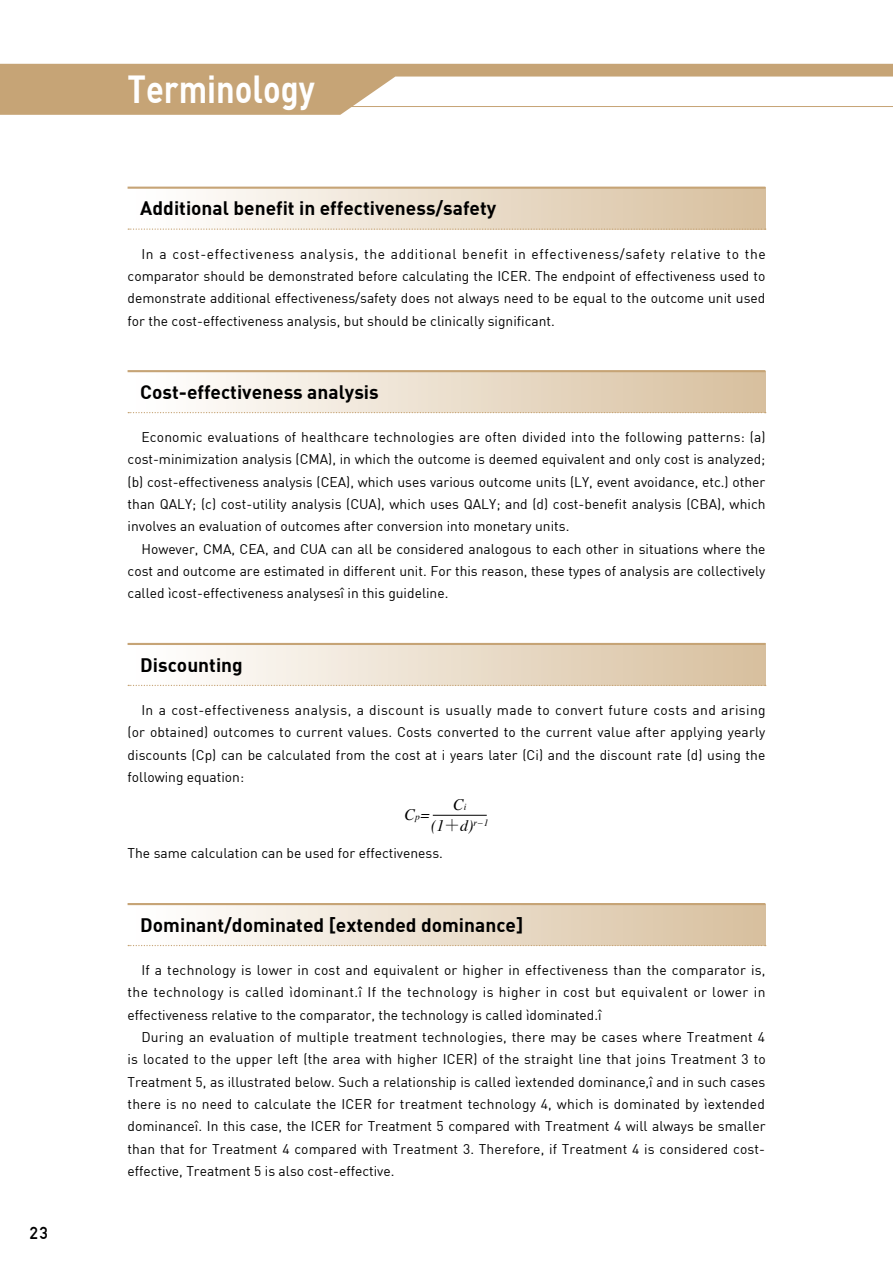
<style>
.page{position:relative;width:893px;height:1263px;background:#fff}
.page>*{position:absolute;margin:0;border:0;box-sizing:border-box;transform-origin:0 0}
.t1{font:700 38.25px "DI Nbek";color:#fff;scale:.85 1}
.t2{font:700 19.2px "DI Nbek";color:#000}
.t3{font:700 16.95px "DIN Alternate";color:#000}
.t4{font:italic 15.9px/21.3px "Times";color:#000;text-align:center}
.t5{font:13.8px/22.4px "DIN Bek";color:#000;text-align:justify}
.t6{font:13.8px "DIN Bek";letter-spacing:.03em;color:#000}
.t7{font:13.8px "DIN Bek";letter-spacing:.02em;color:#000}
.s1{font-size:9.6px}
.s2{font-family:"Koz Min Pro";font-style:normal}
</style>
<div class="page">
<svg style="left:0;top:64px;width:893px;height:51px;fill:#c6a476"></svg>
<div style="left:128px;top:188px;width:637px;height:41px;background:linear-gradient(to right,#fff,#d7bf9d)"></div>
<hr style="left:128px;top:187px;width:637px;height:2px;background:#c6a476">
<svg style="left:128px;top:228px;width:638px;height:2px"></svg>
<div style="left:128px;top:371px;width:637px;height:42px;background:linear-gradient(to right,#fff,#d7bf9d)"></div>
<hr style="left:128px;top:370px;width:637px;height:2px;background:#c6a476">
<svg style="left:128px;top:412px;width:638px;height:1px"></svg>
<div style="left:128px;top:904px;width:637px;height:41px;background:linear-gradient(to right,#fff,#d7bf9d)"></div>
<hr style="left:128px;top:903px;width:637px;height:2px;background:#c6a476">
<svg style="left:128px;top:945px;width:638px;height:1px"></svg>
<div style="left:128px;top:644px;width:637px;height:41px;background:linear-gradient(to right,#fff,#d7bf9d)"></div>
<hr style="left:128px;top:643px;width:637px;height:2px;background:#c6a476">
<svg style="left:128px;top:685px;width:638px;height:1px"></svg>
<hr style="left:433px;top:815px;width:54px;height:1px;background:#000">
<p class="t3" style="left:30px;top:1220px;width:20px">23</p>
<p class="t1" style="left:128px;top:64px;width:222px">Terminology</p>
<p class="t2" style="left:140px;top:196px;width:357px">Additional benefit in effectiveness/safety</p>
<p class="t5" style="left:128px;top:242px;width:640px;text-indent:14px">In a cost-effectiveness analysis, the additional benefit in effectiveness/safety relative to the comparator should be demonstrated before calculating the ICER. The endpoint of effectiveness used to demonstrate additional effectiveness/safety does not always need to be equal to the outcome unit used for the cost-effectiveness analysis, but should be clinically significant.</p>
<p class="t2" style="left:140px;top:379px;width:240px">Cost-effectiveness analysis</p>
<p class="t5" style="left:141px;top:426px;width:626px">Economic evaluations of healthcare technologies are often divided into the following patterns: (a)</p>
<p class="t5" style="left:128px;top:448px;width:639px">cost-minimization analysis (CMA), in which the outcome is deemed equivalent and only cost is analyzed;</p>
<p class="t5" style="left:128px;top:470px;width:639px">(b) cost-effectiveness analysis (CEA), which uses various outcome units (LY, event avoidance, etc.) other</p>
<p class="t5" style="left:128px;top:493px;width:639px">than QALY; (c) cost-utility analysis (CUA), which uses QALY; and (d) cost-benefit analysis (CBA), which</p>
<p class="t5" style="left:128px;top:515px;width:443px">involves an evaluation of outcomes after conversion into monetary units.</p>
<p class="t5" style="left:141px;top:537px;width:626px">However, CMA, CEA, and CUA can all be considered analogous to each other in situations where the</p>
<p class="t5" style="left:128px;top:560px;width:639px">cost and outcome are estimated in different unit. For this reason, these types of analysis are collectively</p>
<p class="t5" style="left:128px;top:582px;width:322px">called “cost-effectiveness analyses” in this guideline.</p>
<p class="t2" style="left:140px;top:652px;width:104px">Discounting</p>
<p class="t5" style="left:128px;top:698px;width:640px;text-indent:14px">In a cost-effectiveness analysis, a discount is usually made to convert future costs and arising (or obtained) outcomes to current values. Costs converted to the current value after applying yearly discounts (Cp) can be calculated from the cost at i years later (Ci) and the discount rate (d) using the following equation:</p>
<p class="t4" style="left:404px;top:803px;width:28px">C<span class="s1">p</span>=</p>
<p class="t4" style="left:431px;top:793px;width:59px">C<span class="s1">i<br></span>(1<span class="s2">＋</span>d)<sup>r−1</sup></p>
<p class="t5" style="left:128px;top:842px;width:317px">The same calculation can be used for effectiveness.</p>
<p class="t2" style="left:140px;top:912px;width:384px">Dominant/dominated [extended dominance]</p>
<p class="t7" style="left:141px;top:961px;width:626px">If a technology is lower in cost and equivalent or higher in effectiveness than the comparator is,</p>
<p class="t6" style="left:128px;top:984px;width:639px">the technology is called “dominant.” If the technology is higher in cost but equivalent or lower in</p>
<p class="t5" style="left:128px;top:1003px;width:476px">effectiveness relative to the comparator, the technology is called “dominated.”</p>
<p class="t5" style="left:141px;top:1025px;width:625px">During an evaluation of multiple treatment technologies, there may be cases where Treatment 4</p>
<p class="t5" style="left:128px;top:1048px;width:640px">is located to the upper left (the area with higher ICER) of the straight line that joins Treatment 3 to</p>
<p class="t5" style="left:128px;top:1070px;width:639px">Treatment 5, as illustrated below. Such a relationship is called “extended dominance,” and in such cases</p>
<p class="t5" style="left:128px;top:1092px;width:639px">there is no need to calculate the ICER for treatment technology 4, which is dominated by “extended</p>
<p class="t5" style="left:128px;top:1115px;width:639px">dominance”. In this case, the ICER for Treatment 5 compared with Treatment 4 will always be smaller</p>
<p class="t5" style="left:128px;top:1137px;width:639px">than that for Treatment 4 compared with Treatment 3. Therefore, if Treatment 4 is considered cost-</p>
<p class="t5" style="left:128px;top:1159px;width:268px">effective, Treatment 5 is also cost-effective.</p>
</div>
